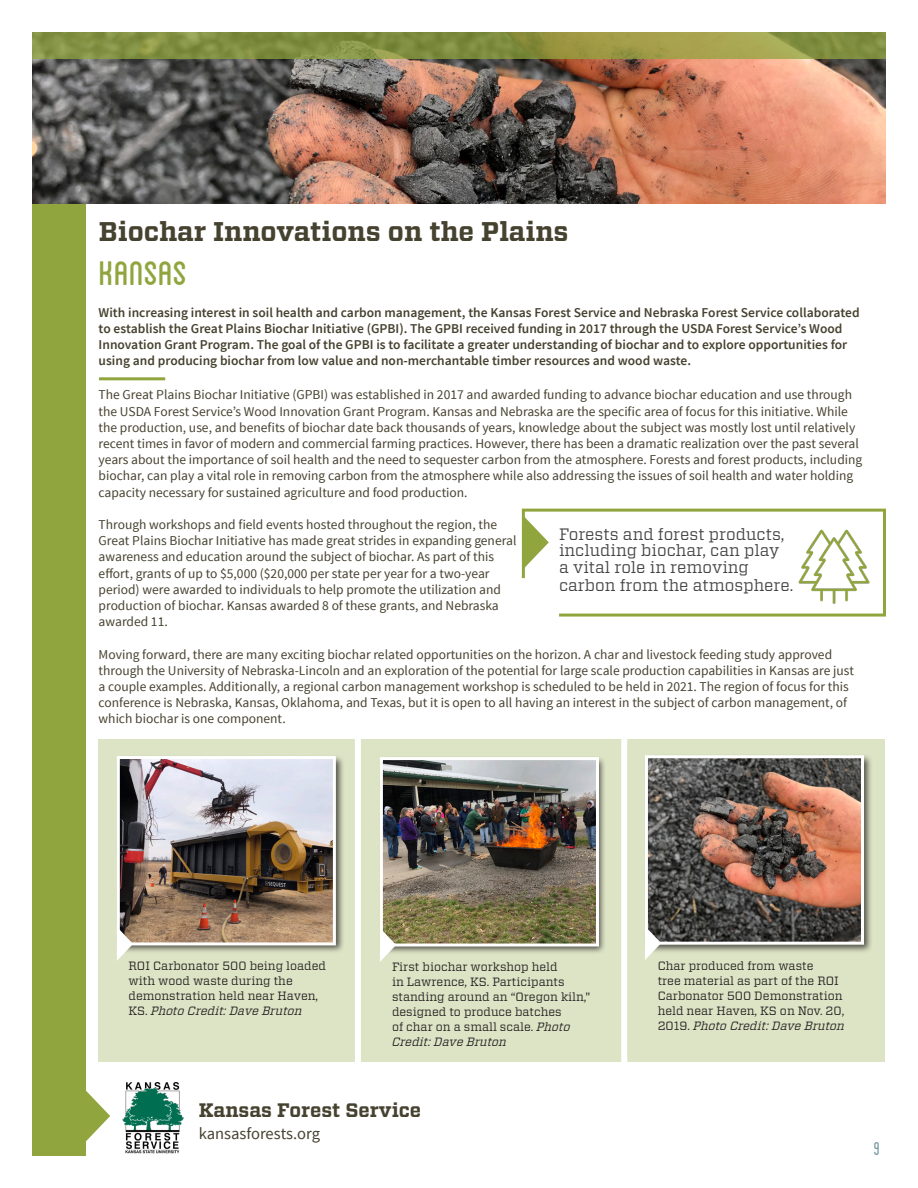
<style>
.page{position:relative;width:918px;height:1188px;background:#fff}
.page>*{position:absolute;margin:0;border:0;box-sizing:border-box;transform-origin:0 0}
.t1{font:48px "Blanch Caps";color:#90a53e}
.t2{font:700 27px "Vitesse";color:#464230}
.t3{font:700 19.5px "Vitesse";color:#464230}
.t4{font:condensed 19.5px "Blanch";color:#7498a0}
.t5{font:16.5px/16.5px "Vitesse";color:#040503}
.t6{font:16.5px "Source Sans Pro";color:#464230}
.t7{font:13.5px/16.2px "Source Sans Pro";color:#464230}
.t8{font:600 13.5px/16.2px "Source Sans Pro";color:#464230}
.t9{font:12px/15px "Vitesse";color:#231f20}
.s1{font-style:italic}
</style>
<div class="page">
<div style="left:32px;top:203px;width:54px;height:953px;background:#90a53e"></div>
<img style="left:32px;top:59px;width:853px;height:144px">
<svg style="left:32px;top:32px;width:854px;height:27px;background:#8a9343"></svg>
<svg style="left:521px;top:508px;width:365px;height:109px"></svg>
<svg style="left:86px;top:1091px;width:24px;height:50px"></svg>
<img style="left:123px;top:1083px;width:61px;height:71px">
<div style="left:99px;top:739px;width:786px;height:323px;background:#dde4c5"></div>
<div style="left:116px;top:755px;width:229px;height:199px;background:#231f20;opacity:.75"></div>
<div style="left:644px;top:754px;width:229px;height:200px;background:#231f20;opacity:.75"></div>
<img style="left:644px;top:754px;width:222px;height:206px">
<div style="left:379px;top:756px;width:228px;height:199px;background:#231f20;opacity:.75"></div>
<img style="left:379px;top:756px;width:221px;height:206px">
<img style="left:116px;top:755px;width:221px;height:206px">
<div style="left:355px;top:711px;width:6px;height:365px;background:#fff"></div>
<div style="left:621px;top:711px;width:6px;height:358px;background:#fff"></div>
<hr style="left:99px;top:377px;width:66px;height:3px;background:#90a53e">
<p class="t2" style="left:99px;top:214px;width:471px">Biochar Innovations on the Plains</p>
<p class="t1" style="left:99px;top:251px;width:90px">Kansas</p>
<p class="t8" style="left:99px;top:305px;width:763px">With increasing interest in soil health and carbon management, the Kansas Forest Service and Nebraska Forest Service collaborated to establish the Great Plains Biochar Initiative (GPBI). The GPBI received funding in 2017 through the USDA Forest Service’s Wood Innovation Grant Program. The goal of the GPBI is to facilitate a greater understanding of biochar and to explore opportunities for using and producing biochar from low value and non-merchantable timber resources and wood waste.</p>
<p class="t7" style="left:99px;top:387px;width:765px">The Great Plains Biochar Initiative (GPBI) was established in 2017 and awarded funding to advance biochar education and use through the USDA Forest Service’s Wood Innovation Grant Program. Kansas and Nebraska are the specific area of focus for this initiative. While the production, use, and benefits of biochar date back thousands of years, knowledge about the subject was mostly lost until relatively recent times in favor of modern and commercial farming practices. However, there has been a dramatic realization over the past several years about the importance of soil health and the need to sequester carbon from the atmosphere. Forests and forest products, including biochar, can play a vital role in removing carbon from the atmosphere while also addressing the issues of soil health and water holding capacity necessary for sustained agriculture and food production.</p>
<p class="t7" style="left:99px;top:517px;width:419px">Through workshops and field events hosted throughout the region, the Great Plains Biochar Initiative has made great strides in expanding general awareness and education around the subject of biochar. As part of this effort, grants of up to $5,000 ($20,000 per state per year for a two-year period) were awarded to individuals to help promote the utilization and production of biochar. Kansas awarded 8 of these grants, and Nebraska awarded 11.</p>
<p class="t7" style="left:99px;top:646px;width:757px">Moving forward, there are many exciting biochar related opportunities on the horizon. A char and livestock feeding study approved through the University of Nebraska-Lincoln and an exploration of the potential for large scale production capabilities in Kansas are just a couple examples. Additionally, a regional carbon management workshop is scheduled to be held in 2021. The region of focus for this conference is Nebraska, Kansas, Oklahoma, and Texas, but it is open to all having an interest in the subject of carbon management, of which biochar is one component.</p>
<p class="t5" style="left:559px;top:526px;width:227px">Forests and forest products, including biochar, can play a vital role in removing</p>
<p class="t5" style="left:559px;top:577px;width:236px">carbon from the atmosphere.</p>
<p class="t9" style="left:129px;top:958px;width:199px">ROI Carbonator 500 being loaded with wood waste during the demonstration held near Haven,<br>KS. <span class="s1">Photo Credit: Dave Bruton</span></p>
<p class="t9" style="left:658px;top:958px;width:189px">Char produced from waste<br>tree material as part of the ROI<br>Carbonator 500 Demonstration held near Haven, KS on Nov. 20,<br>2019. <span class="s1">Photo Credit: Dave Bruton</span></p>
<p class="t9" style="left:392px;top:959px;width:200px">First biochar workshop held<br>in Lawrence, KS. Participants standing around an “Oregon kiln," designed to produce batches<br>of char on a small scale. <span class="s1">Photo<br>Credit: Dave Bruton</span></p>
<p class="t3" style="left:199px;top:1097px;width:224px">Kansas Forest Service</p>
<p class="t6" style="left:199px;top:1123px;width:123px">kansasforests.org</p>
<h3 class="t4" style="left:874px;top:1138px;width:8px">9</h3>
</div>
